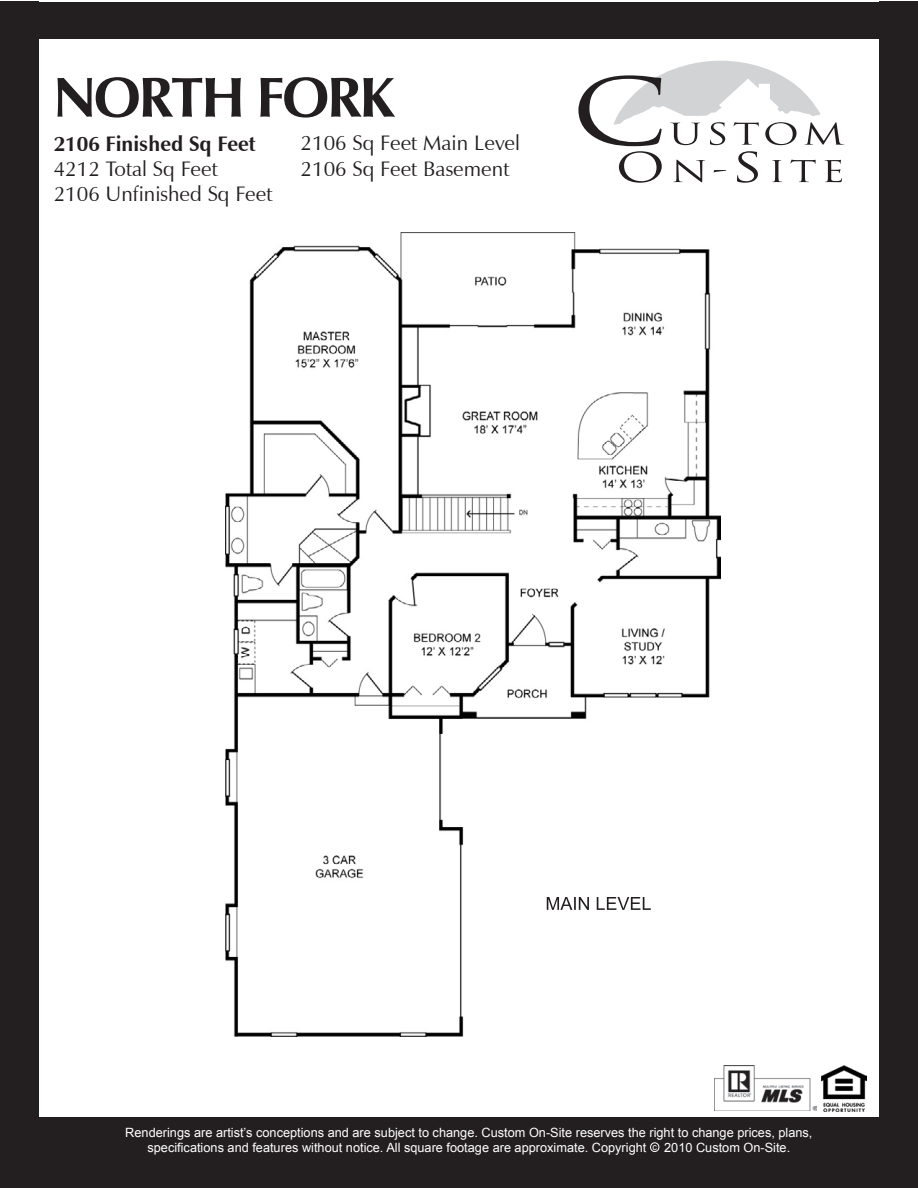
<style>
.page{position:relative;width:918px;height:1188px;background:#fff}
.page>*{position:absolute;margin:0;border:0;box-sizing:border-box;transform-origin:0 0}
.t1{font:700 57px "Zapf Humanist 601 BT";letter-spacing:-.04em;color:#231f20}
.t2{font:21px "Zapf Humanist 601 BT";color:#231f20}
.t3{font:700 21px "Zapf Humanist 601 BT";color:#231f20}
.t4{font:12.75px/15px "Arial";color:#fff}
.t5{font:9px "Arial";color:#fff}
</style>
<div class="page">
<img style="left:225px;top:232px;width:495px;height:804px">
<div style="left:0;top:2px;width:39px;height:1186px;background:#231f20"></div>
<div style="left:879px;top:2px;width:39px;height:1186px;background:#231f20"></div>
<div style="left:0;top:2px;width:918px;height:36px;background:#231f20"></div>
<div style="left:0;top:1145px;width:918px;height:43px;background:#231f20"></div>
<div style="left:27px;top:1117px;width:866px;height:52px;background:#231f20"></div>
<svg style="left:547px;top:897px;width:104px;height:13px"></svg>
<svg style="left:578px;top:60px;width:266px;height:123px"></svg>
<img style="left:715px;top:1066px;width:102px;height:45px">
<img style="left:821px;top:1065px;width:45px;height:46px">
<div style="left:650px;top:1142px;width:9px;height:10px;border:1px solid #fff;border-radius:50%"></div>
<p class="t1" style="left:54px;top:62px;width:341px">NORTH FORK</p>
<p class="t3" style="left:54px;top:131px;width:203px">2106 Finished Sq Feet</p>
<p class="t2" style="left:54px;top:156px;width:166px">4212 Total Sq Feet</p>
<p class="t2" style="left:54px;top:181px;width:220px">2106 Unfinished Sq Feet</p>
<p class="t2" style="left:301px;top:130px;width:221px">2106 Sq Feet Main Level</p>
<p class="t2" style="left:301px;top:155px;width:210px">2106 Sq Feet Basement</p>
<p class="t4" style="left:148px;top:1125px;width:666px;text-indent:-22px">Renderings are artist’s conceptions and are subject to change. Custom On-Site reserves the right to change prices, plans, specifications and features without notice. All square footage are approximate. Copyright</p>
<p class="t4" style="left:664px;top:1140px;width:128px">2010 Custom On-Site.</p>
<p class="t5" style="left:652px;top:1141px;width:6px">c</p>
</div>
